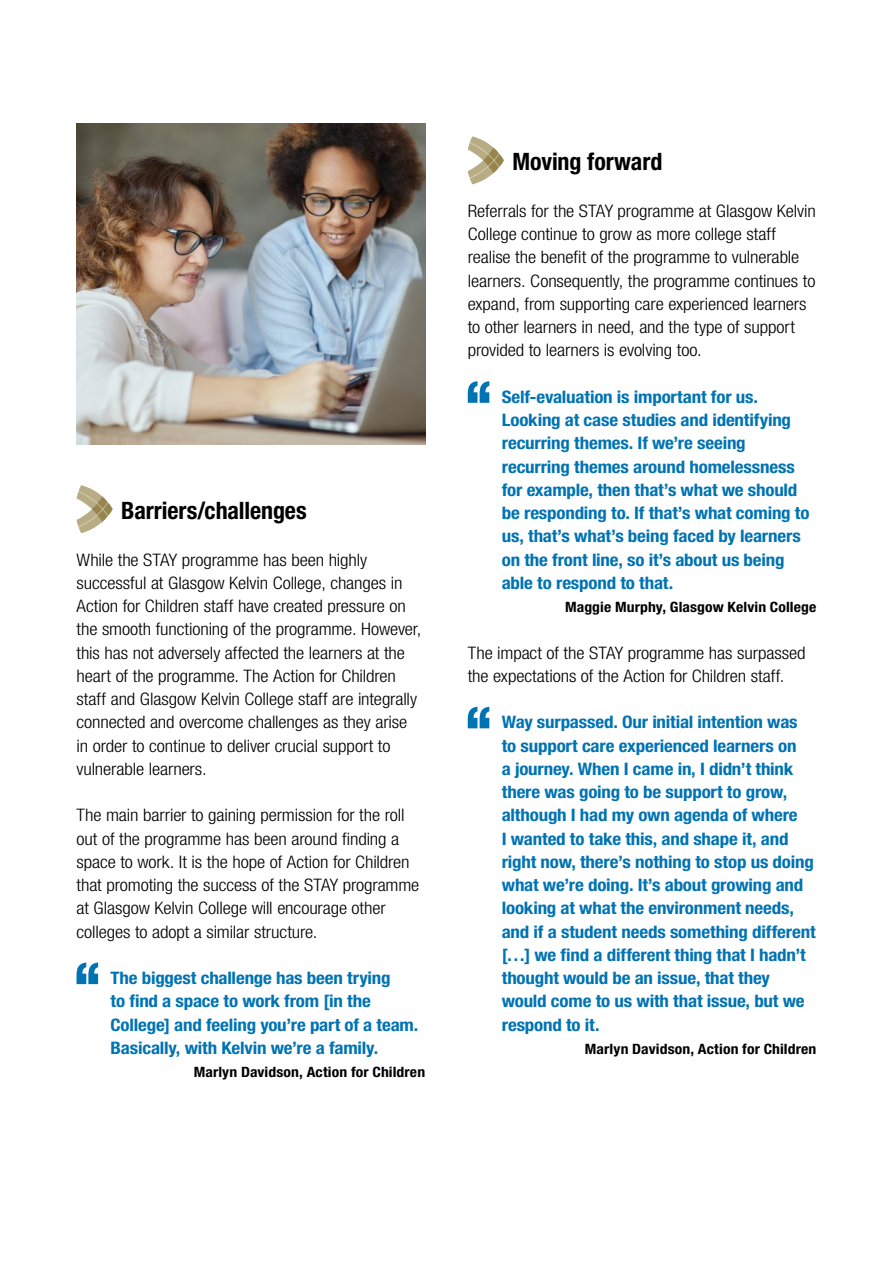
<style>
.page{position:relative;width:893px;height:1263px;background:#fff}
.page>*{position:absolute;margin:0;border:0;box-sizing:border-box;transform-origin:0 0}
.t1{font:700 condensed 24px "Helvetica Neue LT Std";color:#000}
.t2{font:300 condensed 17.25px/23.2px "Helvetica Neue LT Std";letter-spacing:-.005em;color:#000;scale:1.1 1}
.t3{font:700 condensed 17.25px/23.2px "Helvetica Neue LT Std";letter-spacing:-.01em;color:#0073b3;scale:1.1 1}
.t4{font:700 condensed 14.25px "Helvetica Neue LT Std";letter-spacing:.01em;color:#000;scale:1.1 1}
</style>
<div class="page">
<svg style="left:77px;top:485px;width:36px;height:48px"></svg>
<svg style="left:77px;top:962px;width:21px;height:22px"></svg>
<svg style="left:468px;top:136px;width:36px;height:48px"></svg>
<svg style="left:468px;top:381px;width:21px;height:22px"></svg>
<svg style="left:468px;top:707px;width:21px;height:21px"></svg>
<img style="left:77px;top:124px;width:348px;height:321px">
<h1 class="t1" style="left:121px;top:496px;width:187px">Barriers/challenges</h1>
<p class="t2" style="left:77px;top:548px;width:315px">While the STAY programme has been highly successful at Glasgow Kelvin College, changes in Action for Children staff have created pressure on the smooth functioning of the programme. However, this has not adversely affected the learners at the heart of the programme. The Action for Children staff and Glasgow Kelvin College staff are integrally connected and overcome challenges as they arise in order to continue to deliver crucial support to vulnerable learners.</p>
<p class="t2" style="left:77px;top:803px;width:313px">The main barrier to gaining permission for the roll out of the programme has been around finding a space to work. It is the hope of Action for Children that promoting the success of the STAY programme at Glasgow Kelvin College will encourage other colleges to adopt a similar structure.</p>
<p class="t3" style="left:111px;top:966px;width:281px">The biggest challenge has been trying<br>to find a space to work from [in the College] and feeling you’re part of a team.<br>Basically, with Kelvin we’re a family.</p>
<p class="t4" style="left:194px;top:1063px;width:212px">Marlyn Davidson, Action for Children</p>
<h1 class="t1" style="left:512px;top:147px;width:152px">Moving forward</h1>
<p class="t2" style="left:468px;top:199px;width:318px">Referrals for the STAY programme at Glasgow Kelvin College continue to grow as more college staff realise the benefit of the programme to vulnerable learners. Consequently, the programme continues to expand, from supporting care experienced learners to other learners in need, and the type of support provided to learners is evolving too.</p>
<p class="t3" style="left:502px;top:385px;width:281px">Self-evaluation is important for us.<br>Looking at case studies and identifying recurring themes. If we’re seeing recurring themes around homelessness for example, then that’s what we should be responding to. If that’s what coming to us, that’s what’s being faced by learners on the front line, so it’s about us being able to respond to that.</p>
<p class="t4" style="left:565px;top:598px;width:230px">Maggie Murphy, Glasgow Kelvin College</p>
<p class="t2" style="left:468px;top:641px;width:309px">The impact of the STAY programme has surpassed the expectations of the Action for Children staff.</p>
<p class="t3" style="left:502px;top:710px;width:287px">Way surpassed. Our initial intention was to support care experienced learners on<br>a journey. When I came in, I didn’t think there was going to be support to grow, although I had my own agenda of where<br>I wanted to take this, and shape it, and right now, there’s nothing to stop us doing what we’re doing. It’s about growing and looking at what the environment needs, and if a student needs something different […] we find a different thing that I hadn’t thought would be an issue, that they would come to us with that issue, but we respond to it.</p>
<p class="t4" style="left:585px;top:1040px;width:212px">Marlyn Davidson, Action for Children</p>
</div>
